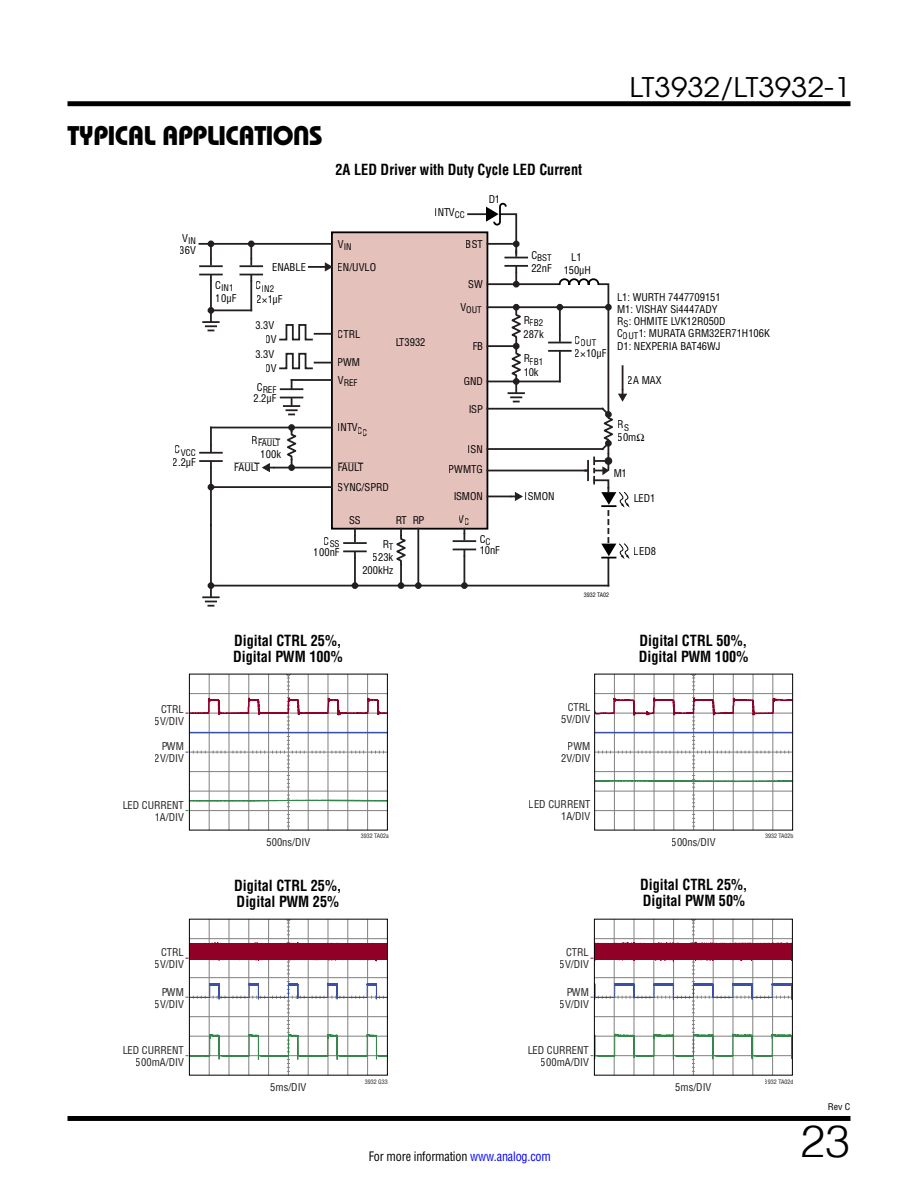
<style>
.page{position:relative;width:918px;height:1188px;background:#fff}
.page>*{position:absolute;margin:0;border:0;box-sizing:border-box;transform-origin:0 0}
.t1{font:300 45px "Helvetica";color:#000}
.t2{font:27px "Linear Bauhaus";letter-spacing:-.02em;color:#000}
.t3{font:27px "Avant Garde";color:#000;scale:1.1 1}
.t4{font:700 15px/16.5px "Linear Helv Cond";color:#000;scale:.95 1}
.t5{font:12.75px "Linear Helv Cond";letter-spacing:-.015em;color:#000;scale:.95 1}
.t6{font:10.5px/14.4px "Linear Helv Cond";color:#000}
.t7{font:10.5px/12px "Linear Helv Cond";color:#231f20;text-align:right}
.t8{font:10.5px "Linear Helv Cond Ovr";letter-spacing:-.02em;color:#000}
.t9{font:9px "Linear Helv Cond";color:#000}
.t10{font:9px "Linear Helv Cond Ovr";letter-spacing:-.02em;color:#000}
.t11{font:9px "Linear Helv Cond";color:#000;scale:1.1 1}
.t12{font:6px "Linear Helv Cond";color:#231f20}
.t13{font:6px "Linear Helv Cond";color:#000}
.s1{color:#00f}
</style>
<div class="page">
<div style="left:68px;top:1116px;width:782px;height:5px;background:#000"></div>
<div style="left:68px;top:101px;width:782px;height:5px;background:#000"></div>
<div style="left:332px;top:232px;width:155px;height:297px;background:#e5c1bc"></div>
<div style="left:331px;top:231px;width:157px;height:299px;border:2px solid #000"></div>
<hr style="left:280px;top:388px;width:23px;height:2px;background:#231f20">
<svg style="left:280px;top:397px;width:23px;height:18px"></svg>
<hr style="left:453px;top:540px;width:23px;height:2px;background:#231f20">
<svg style="left:453px;top:549px;width:23px;height:7px"></svg>
<hr style="left:240px;top:265px;width:23px;height:2px;background:#231f20">
<svg style="left:240px;top:274px;width:23px;height:7px"></svg>
<hr style="left:199px;top:265px;width:24px;height:2px;background:#231f20">
<svg style="left:199px;top:274px;width:24px;height:7px"></svg>
<hr style="left:211px;top:243px;width:40px;height:2px;background:#231f20">
<hr style="left:251px;top:243px;width:81px;height:2px;background:#231f20">
<svg style="left:309px;top:263px;width:23px;height:8px"></svg>
<hr style="left:210px;top:281px;width:2px;height:29px;background:#231f20">
<hr style="left:250px;top:281px;width:2px;height:29px;background:#231f20">
<hr style="left:211px;top:309px;width:40px;height:2px;background:#231f20">
<svg style="left:279px;top:323px;width:53px;height:18px"></svg>
<svg style="left:279px;top:352px;width:53px;height:18px"></svg>
<hr style="left:292px;top:379px;width:40px;height:2px;background:#231f20">
<hr style="left:211px;top:427px;width:81px;height:1px;background:#231f20">
<hr style="left:292px;top:427px;width:40px;height:1px;background:#231f20">
<svg style="left:210px;top:428px;width:2px;height:10px"></svg>
<svg style="left:393px;top:529px;width:16px;height:35px"></svg>
<svg style="left:463px;top:529px;width:2px;height:11px"></svg>
<hr style="left:400px;top:564px;width:2px;height:22px;background:#231f20">
<hr style="left:355px;top:585px;width:46px;height:2px;background:#231f20">
<hr style="left:417px;top:529px;width:2px;height:57px;background:#231f20">
<hr style="left:463px;top:556px;width:2px;height:30px;background:#231f20">
<hr style="left:418px;top:585px;width:46px;height:2px;background:#231f20">
<hr style="left:607px;top:557px;width:2px;height:29px;background:#231f20">
<hr style="left:464px;top:585px;width:144px;height:2px;background:#231f20">
<svg style="left:199px;top:241px;width:15px;height:24px"></svg>
<svg style="left:249px;top:241px;width:5px;height:24px"></svg>
<div style="left:248px;top:241px;width:7px;height:6px;border:2px solid #231f20;border-radius:50%"></div>
<svg style="left:203px;top:308px;width:16px;height:23px"></svg>
<div style="left:208px;top:307px;width:6px;height:7px;border:2px solid #231f20;border-radius:50%"></div>
<div style="left:288px;top:424px;width:7px;height:7px;border:2px solid #231f20;border-radius:50%"></div>
<svg style="left:263px;top:425px;width:37px;height:13px"></svg>
<div style="left:398px;top:582px;width:6px;height:7px;border:2px solid #231f20;border-radius:50%"></div>
<svg style="left:399px;top:583px;width:17px;height:5px"></svg>
<div style="left:415px;top:582px;width:7px;height:7px;border:2px solid #231f20;border-radius:50%"></div>
<div style="left:461px;top:582px;width:7px;height:7px;border:2px solid #231f20;border-radius:50%"></div>
<svg style="left:466px;top:203px;width:62px;height:55px"></svg>
<svg style="left:188px;top:438px;width:201px;height:481px"></svg>
<svg style="left:185px;top:697px;width:204px;height:71px"></svg>
<svg style="left:185px;top:775px;width:204px;height:52px"></svg>
<svg style="left:596px;top:676px;width:195px;height:153px"></svg>
<div style="left:594px;top:674px;width:199px;height:157px;border:1px solid #000"></div>
<svg style="left:185px;top:919px;width:202px;height:156px"></svg>
<svg style="left:590px;top:919px;width:202px;height:156px"></svg>
<svg style="left:486px;top:265px;width:144px;height:294px"></svg>
<h2 class="t3" style="left:630px;top:70px;width:202px">LT3932/LT3932-1</h2>
<h2 class="t2" style="left:68px;top:119px;width:257px">TYPICAL APPLICATIONS</h2>
<h3 class="t4" style="left:336px;top:161px;width:261px">2A LED Driver with Duty Cycle LED Current</h3>
<p class="t6" style="left:488px;top:192px;width:13px">D1</p>
<p class="t6" style="left:435px;top:205px;width:32px">INTV<sub>CC</sub></p>
<p class="t9" style="left:182px;top:235px;width:15px"><sup>V</sup>IN</p>
<p class="t6" style="left:180px;top:243px;width:18px">36V</p>
<p class="t6" style="left:272px;top:260px;width:35px">ENABLE</p>
<p class="t9" style="left:338px;top:241px;width:15px"><sup>V</sup>IN</p>
<p class="t6" style="left:338px;top:260px;width:40px">EN/UVLO</p>
<p class="t6" style="left:466px;top:237px;width:18px">BST</p>
<p class="t9" style="left:531px;top:253px;width:22px"><sup>C</sup>BST</p>
<p class="t6" style="left:531px;top:261px;width:22px">22nF</p>
<p class="t6" style="left:564px;top:251px;width:29px;line-height:12.9px;text-align:center">L1<br>150µH</p>
<p class="t9" style="left:215px;top:282px;width:20px"><sup>C</sup>IN1</p>
<p class="t6" style="left:216px;top:291px;width:22px">10µF</p>
<p class="t9" style="left:256px;top:283px;width:20px"><sup>C</sup>IN2</p>
<p class="t6" style="left:257px;top:292px;width:27px">2 1µF</p>
<p class="t6" style="left:468px;top:277px;width:16px">SW</p>
<p class="t9" style="left:460px;top:304px;width:23px"><sup>V</sup>OUT</p>
<p class="t6" style="left:255px;top:318px;width:23px;text-align:right">3.3V<br>0V<br>3.3V<br>0V</p>
<p class="t9" style="left:257px;top:384px;width:21px"><sup>C</sup>REF</p>
<p class="t6" style="left:253px;top:391px;width:25px">2.2µF</p>
<p class="t6" style="left:338px;top:327px;width:24px">CTRL</p>
<p class="t6" style="left:338px;top:355px;width:24px">PWM</p>
<p class="t9" style="left:338px;top:377px;width:21px"><sup>V</sup>REF</p>
<p class="t6" style="left:395px;top:334px;width:32px">LT3932</p>
<p class="t6" style="left:472px;top:339px;width:12px">FB</p>
<p class="t6" style="left:464px;top:374px;width:21px">GND</p>
<p class="t6" style="left:468px;top:401px;width:16px">ISP</p>
<p class="t9" style="left:523px;top:317px;width:21px"><sup>R</sup>FB2</p>
<p class="t6" style="left:523px;top:326px;width:22px">287k</p>
<p class="t9" style="left:523px;top:356px;width:21px"><sup>R</sup>FB1</p>
<p class="t6" style="left:523px;top:365px;width:17px">10k</p>
<p class="t9" style="left:575px;top:338px;width:23px"><sup>C</sup>OUT</p>
<p class="t6" style="left:575px;top:346px;width:33px">2 10µF</p>
<p class="t9" style="left:175px;top:447px;width:22px"><sup>C</sup>VCC</p>
<p class="t6" style="left:173px;top:455px;width:25px">2.2µF</p>
<p class="t10" style="left:252px;top:437px;width:30px"><sup>R</sup>FAULT</p>
<p class="t6" style="left:261px;top:447px;width:22px">100k</p>
<p class="t6" style="left:338px;top:420px;width:32px">INTV<sub>CC</sub></p>
<p class="t8" style="left:234px;top:461px;width:27px">FAULT</p>
<p class="t8" style="left:338px;top:461px;width:27px">FAULT</p>
<p class="t6" style="left:338px;top:480px;width:53px">SYNC/SPRD</p>
<p class="t6" style="left:468px;top:442px;width:17px">ISN</p>
<p class="t6" style="left:449px;top:462px;width:36px">PWMTG</p>
<p class="t6" style="left:453px;top:489px;width:31px">ISMON</p>
<p class="t9" style="left:324px;top:538px;width:17px"><sup>C</sup>SS</p>
<p class="t6" style="left:314px;top:545px;width:27px">100nF</p>
<p class="t6" style="left:349px;top:513px;width:13px">SS</p>
<p class="t6" style="left:395px;top:513px;width:31px">RT RP</p>
<p class="t6" style="left:459px;top:512px;width:12px">V<sub>C</sub></p>
<p class="t6" style="left:373px;top:538px;width:22px;line-height:12.6px;text-align:right">R<sub>T<br></sub>523k</p>
<p class="t6" style="left:362px;top:563px;width:32px">200kHz</p>
<p class="t6" style="left:480px;top:533px;width:22px;line-height:11.6px">C<sub>C<br></sub>10nF</p>
<p class="t6" style="left:525px;top:489px;width:31px">ISMON</p>
<p class="t6" style="left:617px;top:290px;width:105px">L1: WURTH 7447709151</p>
<p class="t6" style="left:617px;top:303px;width:154px;line-height:12px">M1: VISHAY Si4447ADY<br>R<sub>S</sub>: OHMITE LVK12R050D<br>C<sub>OUT</sub>1: MURATA GRM32ER71H106K</p>
<p class="t6" style="left:617px;top:339px;width:105px">D1: NEXPERIA BAT46WJ</p>
<p class="t6" style="left:628px;top:373px;width:35px">2A MAX</p>
<p class="t6" style="left:618px;top:418px;width:28px;line-height:12.3px">R<sub>S<br></sub>50mΩ</p>
<p class="t6" style="left:613px;top:465px;width:15px">M1</p>
<p class="t6" style="left:633px;top:491px;width:24px">LED1</p>
<p class="t6" style="left:634px;top:543px;width:24px">LED8</p>
<p class="t13" style="left:584px;top:591px;width:27px">3932 TA02</p>
<p class="t7" style="left:155px;top:703px;width:31px">CTRL<br>5V/DIV</p>
<p class="t7" style="left:155px;top:740px;width:31px">PWM<br>2V/DIV</p>
<p class="t7" style="left:122px;top:799px;width:63px">LED CURRENT<br>1A/DIV</p>
<p class="t7" style="left:155px;top:946px;width:31px">CTRL<br>5V/DIV</p>
<p class="t7" style="left:155px;top:986px;width:31px">PWM<br>5V/DIV</p>
<p class="t7" style="left:122px;top:1044px;width:63px">LED CURRENT<br>500mA/DIV</p>
<h3 class="t4" style="left:233px;top:632px;width:117px">Digital CTRL 25%,<br>Digital PWM 100%</h3>
<h3 class="t4" style="left:639px;top:632px;width:117px">Digital CTRL 50%,<br>Digital PWM 100%</h3>
<p class="t7" style="left:267px;top:836px;width:45px">500ns/DIV</p>
<p class="t12" style="left:361px;top:833px;width:30px">3932 TA02a</p>
<p class="t7" style="left:561px;top:701px;width:31px">CTRL<br>5V/DIV</p>
<p class="t7" style="left:561px;top:740px;width:31px">PWM<br>2V/DIV</p>
<p class="t7" style="left:529px;top:799px;width:63px">LED CURRENT<br>1A/DIV</p>
<p class="t7" style="left:672px;top:836px;width:45px">500ns/DIV</p>
<h3 class="t4" style="left:234px;top:877px;width:115px">Digital CTRL 25%,<br>Digital PWM 25%</h3>
<h3 class="t4" style="left:640px;top:876px;width:115px">Digital CTRL 25%,<br>Digital PWM 50%</h3>
<p class="t7" style="left:270px;top:1081px;width:38px">5ms/DIV</p>
<p class="t12" style="left:365px;top:1078px;width:25px">3932 G33</p>
<p class="t7" style="left:560px;top:946px;width:31px">CTRL<br>5V/DIV</p>
<p class="t7" style="left:560px;top:986px;width:31px">PWM<br>5V/DIV</p>
<p class="t7" style="left:527px;top:1044px;width:63px">LED CURRENT<br>500mA/DIV</p>
<p class="t5" style="left:369px;top:1148px;width:193px">For more information <span class="s1">www.analog.com</span></p>
<p class="t7" style="left:675px;top:1081px;width:38px">5ms/DIV</p>
<p class="t12" style="left:765px;top:833px;width:30px">3932 TA02b</p>
<p class="t12" style="left:765px;top:1078px;width:30px">3932 TA02d</p>
<p class="t11" style="left:828px;top:1102px;width:22px">Rev C</p>
<h1 class="t1" style="left:800px;top:1103px;width:52px">23</h1>
</div>
